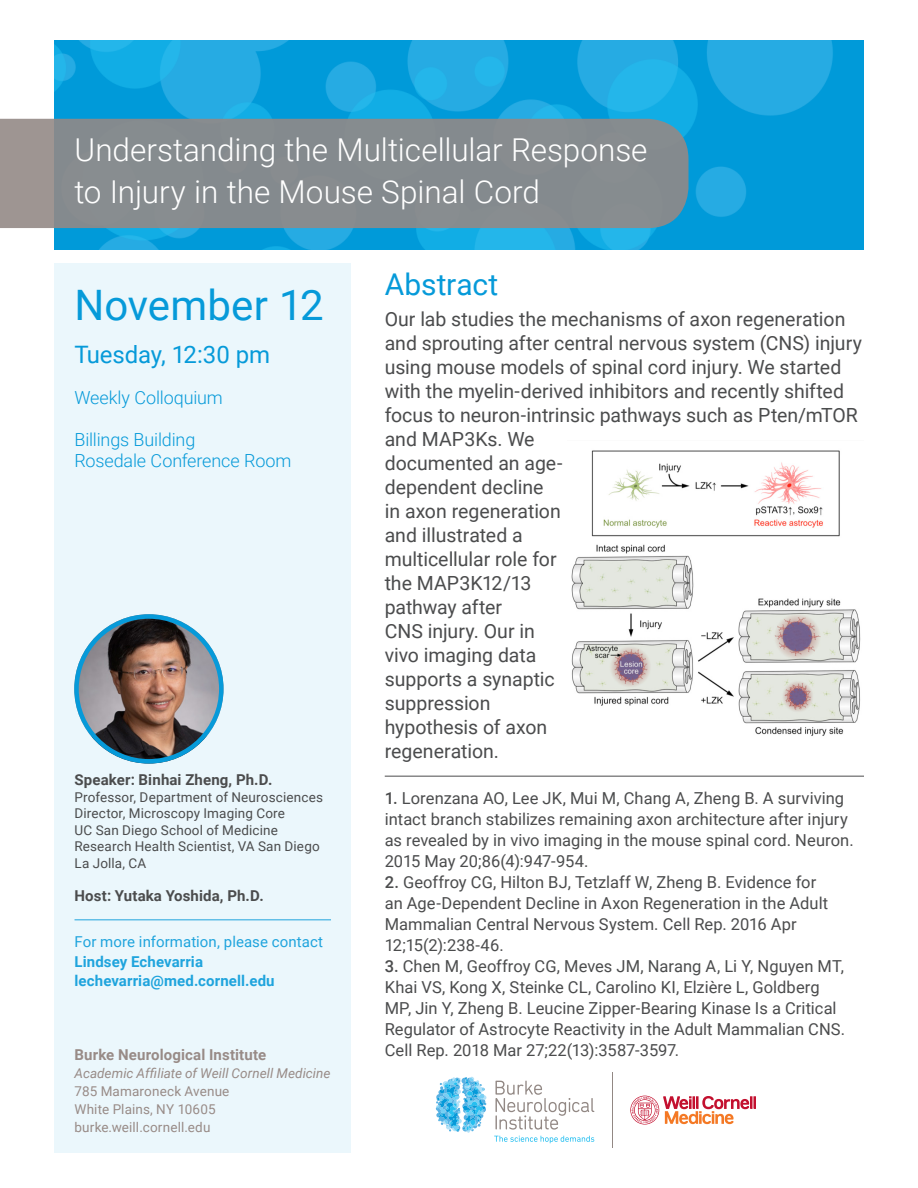
<style>
.page{position:relative;width:918px;height:1188px;background:#fff}
.page>*{position:absolute;margin:0;border:0;box-sizing:border-box;transform-origin:0 0}
.Sidebar_H1{font:42px "Roboto";letter-spacing:.005em;color:#069ad9}
.t1{font:300 31.5px/42px "Roboto";letter-spacing:-.005em;color:#fff}
.t2{font:30px "Roboto";color:#069ad9}
.t3{font:24px "Roboto";letter-spacing:-.005em;color:#069ad9}
.Body{font:19.5px/24px "Roboto";color:#4b4c4d}
.t4{font:300 18px/21px "Roboto";letter-spacing:-.01em;color:#069ad9}
.t5{font:16.5px/21px "Roboto";color:#4b4c4d}
.t6{font:700 15px/19.5px "Roboto";letter-spacing:.005em;color:#1fa4dd}
.Sidebar_Body{font:700 15px "Roboto";letter-spacing:.01em;color:#4b4c4d}
.t7{font:700 15px "Roboto";letter-spacing:.01em;color:#988b87}
.Sidebar_Body-2{font:13.5px "Roboto";letter-spacing:.01em;color:#4b4c4d}
.t8{font:13.5px/18px "Roboto";letter-spacing:.01em;color:#988b87}
.s1{font-weight:400}
.s2{font-style:italic}
.s3{font-weight:500}
</style>
<div class="page">
<div style="left:54px;top:264px;width:297px;height:889px;background:#ebf7fc"></div>
<img style="left:74px;top:614px;width:150px;height:150px;border-radius:75px">
<div style="left:74px;top:614px;width:150px;height:150px;border:4px solid #069ad9;border-radius:50%"></div>
<img style="left:54px;top:40px;width:810px;height:210px">
<hr style="left:75px;top:919px;width:256px;height:1px;background:#1fa4dd">
<svg style="left:0;top:119px;width:688px;height:109px;background:#868c8f"></svg>
<hr style="left:385px;top:776px;width:479px;height:1px;background:#4b4c4d">
<img style="left:571px;top:450px;width:290px;height:286px">
<hr style="left:612px;top:1072px;width:1px;height:76px;background:#928884">
<svg style="left:494px;top:1136px;width:100px;height:7px"></svg>
<svg style="left:496px;top:1081px;width:98px;height:49px"></svg>
<svg style="left:436px;top:1077px;width:51px;height:56px"></svg>
<svg style="left:630px;top:1096px;width:126px;height:29px"></svg>
<h1 class="t1" style="left:75px;top:127px;width:575px">Understanding the Multicellular Response to Injury in the Mouse Spinal Cord</h1>
<p class="Sidebar_H1" style="left:75px;top:276px;width:251px">November 12</p>
<p class="t3" style="left:75px;top:338px;width:197px">Tuesday, 12:30 pm</p>
<p class="t4" style="left:75px;top:387px;width:150px">Weekly Colloquium</p>
<p class="t4" style="left:75px;top:428px;width:218px">Billings Building<br>Rosedale Conference Room</p>
<p class="Sidebar_Body" style="left:75px;top:769px;width:199px">Speaker: Binhai Zheng, Ph.D.</p>
<p class="Sidebar_Body-2" style="left:75px;top:787px;width:250px">Professor, Department of Neurosciences</p>
<p class="Sidebar_Body-2" style="left:75px;top:804px;width:212px">Director, Microscopy Imaging Core</p>
<p class="Sidebar_Body-2" style="left:75px;top:820px;width:205px">UC San Diego School of Medicine</p>
<p class="Sidebar_Body-2" style="left:75px;top:837px;width:247px">Research Health Scientist, VA San Diego</p>
<p class="Sidebar_Body-2" style="left:75px;top:853px;width:73px">La Jolla, CA</p>
<p class="Sidebar_Body" style="left:75px;top:885px;width:191px">Host: Yutaka Yoshida, Ph.D.</p>
<p class="t6" style="left:75px;top:932px;width:250px"><span class="s1">For more information, please contact<br></span>Lindsey Echevarria lechevarria@med.cornell.edu</p>
<p class="t7" style="left:75px;top:1044px;width:193px">Burke Neurological Institute</p>
<p class="t8" style="left:75px;top:1063px;width:258px"><span class="s2">Academic Affiliate of Weill Cornell Medicine<br></span>785 Mamaroneck Avenue<br>White Plains, NY 10605 burke.weill.cornell.edu</p>
<h2 class="t2" style="left:385px;top:263px;width:115px">Abstract</h2>
<p class="Body" style="left:385px;top:306px;width:479px">Our lab studies the mechanisms of axon regeneration and sprouting after central nervous system (CNS) injury using mouse models of spinal cord injury. We started with the myelin-derived inhibitors and recently shifted focus to neuron-intrinsic pathways such as Pten/mTOR and MAP3Ks. We<br>documented an age-<br>dependent decline<br>in axon regeneration<br>and illustrated a<br>multicellular role for<br>the MAP3K12/13<br>pathway after<br>CNS injury. Our in<br>vivo imaging data<br>supports a synaptic<br>suppression<br>hypothesis of axon<br>regeneration.</p>
<p class="t5" style="left:385px;top:787px;width:470px"><span class="s3">1.</span> Lorenzana AO, Lee JK, Mui M, Chang A, Zheng B. A surviving intact branch stabilizes remaining axon architecture after injury as revealed by in vivo imaging in the mouse spinal cord. Neuron.<br>2015 May 20;86(4):947-954.</p>
<p class="t5" style="left:385px;top:871px;width:445px"><span class="s3">2.</span> Geoffroy CG, Hilton BJ, Tetzlaff W, Zheng B. Evidence for an Age-Dependent Decline in Axon Regeneration in the Adult Mammalian Central Nervous System. Cell Rep. 2016 Apr 12;15(2):238-46.</p>
<p class="t5" style="left:385px;top:955px;width:462px"><span class="s3">3.</span> Chen M, Geoffroy CG, Meves JM, Narang A, Li Y, Nguyen MT, Khai VS, Kong X, Steinke CL, Carolino KI, Elzière L, Goldberg MP, Jin Y, Zheng B. Leucine Zipper-Bearing Kinase Is a Critical Regulator of Astrocyte Reactivity in the Adult Mammalian CNS.<br>Cell Rep. 2018 Mar 27;22(13):3587-3597.</p>
</div>
